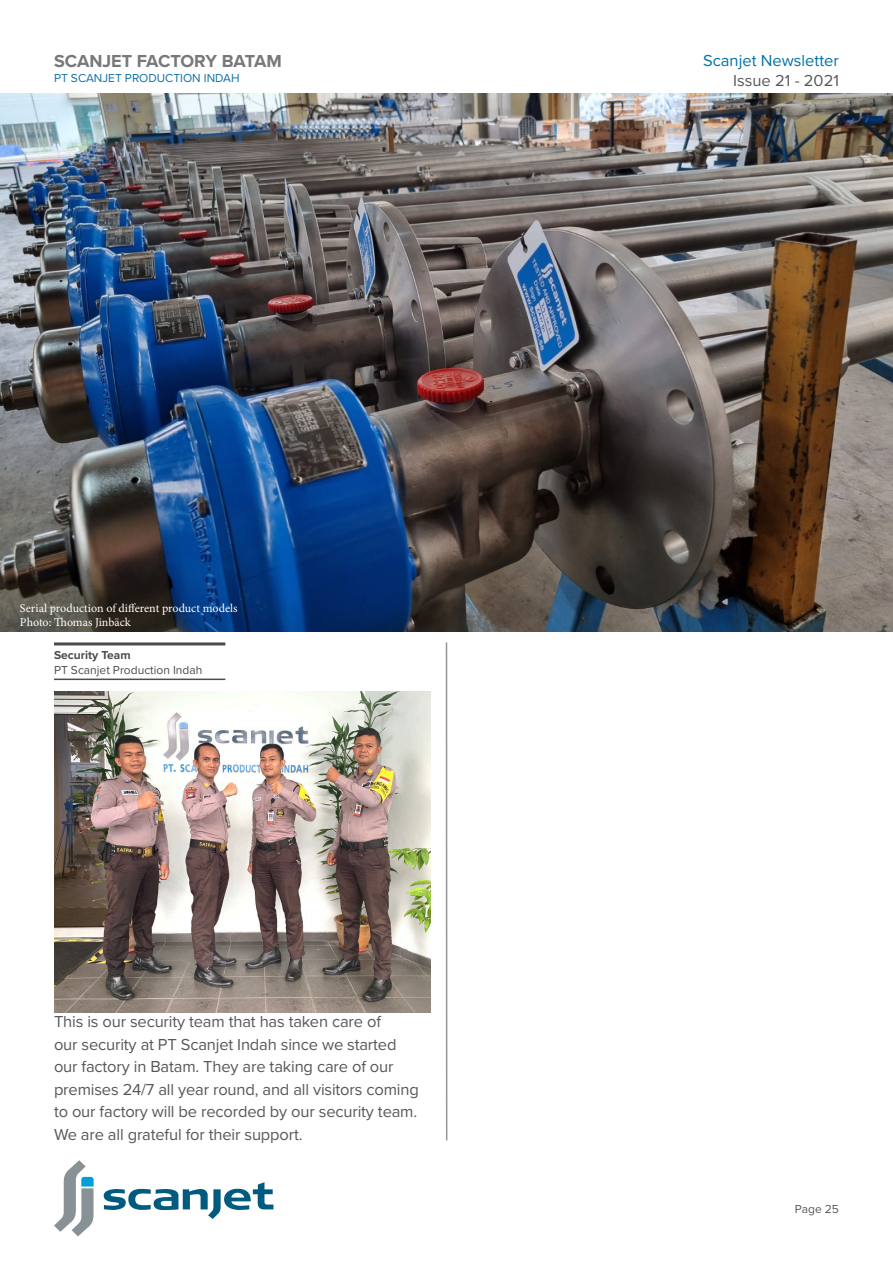
<style>
.page{position:relative;width:893px;height:1263px;background:#fff}
.page>*{position:absolute;margin:0;border:0;box-sizing:border-box;transform-origin:0 0}
.t1{font:700 18px "Proxima Nova";color:#77787b}
.t2{font:16.5px/22.5px "Proxima Nova";letter-spacing:-.01em;color:#57585a}
.t3{font:16.5px "Proxima Nova";color:#0073a8}
.t4{font:12px "Minion Pro";letter-spacing:-.005em;color:#fff}
.t5{font:12px "Proxima Nova";color:#0f72a8}
.t6{font:12px "Proxima Nova";color:#4b4c4d}
.t7{font:700 12px "Proxima Nova";color:#4b4c4d}
.t8{font:12px "Proxima Nova";color:#57585a}
</style>
<div class="page">
<img style="left:0;top:93px;width:893px;height:538px">
<img style="left:54px;top:691px;width:376px;height:322px">
<hr style="left:54px;top:642px;width:171px;height:3px;background:#4b4c4d">
<hr style="left:54px;top:678px;width:171px;height:2px;background:#4b4c4d">
<hr style="left:446px;top:642px;width:1px;height:498px;background:#939598">
<svg style="left:54px;top:1160px;width:40px;height:76px"></svg>
<svg style="left:104px;top:1182px;width:169px;height:37px"></svg>
<p class="t1" style="left:54px;top:48px;width:229px">SCANJET FACTORY BATAM</p>
<p class="t5" style="left:54px;top:69px;width:187px">PT SCANJET PRODUCTION INDAH</p>
<p class="t4" style="left:20px;top:600px;width:219px">Serial production of different product models</p>
<p class="t4" style="left:20px;top:614px;width:112px">Photo: Thomas Jinbäck</p>
<p class="t7" style="left:54px;top:646px;width:78px">Security Team</p>
<p class="t6" style="left:54px;top:661px;width:150px">PT Scanjet Production Indah</p>
<p class="t2" style="left:54px;top:1009px;width:366px">This is our security team that has taken care of<br>our security at PT Scanjet Indah since we started our factory in Batam. They are taking care of our premises 24/7 all year round, and all visitors coming to our factory will be recorded by our security team.</p>
<p class="t2" style="left:54px;top:1122px;width:250px">We are all grateful for their support.</p>
<p class="t3" style="left:703px;top:48px;width:137px">Scanjet Newsletter</p>
<p class="t2" style="left:733px;top:68px;width:107px">Issue 21 - 2021</p>
<p class="t8" style="left:795px;top:1200px;width:46px">Page 25</p>
</div>
